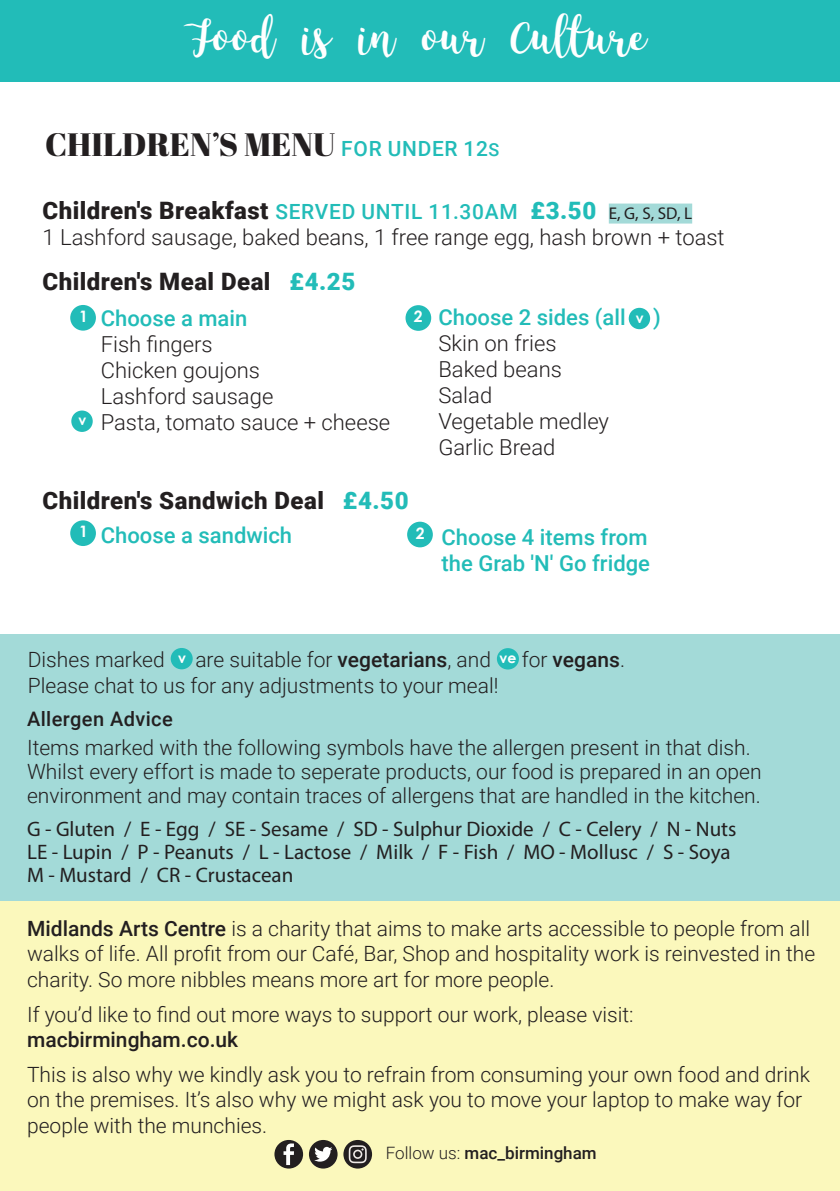
<style>
.page{position:relative;width:840px;height:1191px;background:#fff}
.page>*{position:absolute;margin:0;border:0;box-sizing:border-box;transform-origin:0 0}
.t1{font:40px "King Basil Lite";color:#fff}
.t2{font:32.2px "Abril Fatface";color:#231f20}
.t3{font:900 24px "Roboto";letter-spacing:.02em;color:#231f20}
.t4{font:300 22px/26px "Roboto";color:#231f20}
.t5{font:500 22px/26px "Roboto";color:#22bcb8}
.t6{font:300 21px/25.2px "Roboto";color:#231f20}
.t7{font:21px/23px "Myriad Pro";color:#231f20}
.t8{font:500 21px "Roboto";color:#231f20}
.t9{font:500 20px "Roboto";letter-spacing:.02em;color:#231f20}
.t10{font:500 17px "Roboto";color:#231f20}
.t11{font:700 15.8px "Century Gothic";color:#fff}
.t12{font:700 14px "Century Gothic";color:#fff}
.s1{font-family:"Roboto";font-weight:500;font-size:20.8px;color:#22bcb8}
.s2{font-family:"Roboto";font-weight:500;font-size:18px;color:#22bcb8}
.s3{font-weight:500;font-size:20.8px;color:#22bcb8}
.s4{color:#22bcb8}
.s5{font-family:"Myriad Pro";font-weight:400;font-size:17px}
.s6{font-weight:500}
.s7{font-weight:300}
</style>
<div class="page">
<div style="left:0;top:858px;width:839px;height:333px;background:#fbf8bc"></div>
<div style="left:608px;top:203px;width:83px;height:20px;background:#a3dad8"></div>
<div style="left:70px;top:305px;width:26px;height:26px;background:#22bcb8;border-radius:50%"></div>
<div style="left:405px;top:305px;width:26px;height:26px;background:#22bcb8;border-radius:50%"></div>
<div style="left:70px;top:520px;width:26px;height:26px;background:#22bcb8;border-radius:50%"></div>
<div style="left:407px;top:521px;width:25px;height:26px;background:#22bcb8;border-radius:50%"></div>
<div style="left:0;top:634px;width:839px;height:266px;background:#a3dad8"></div>
<div style="left:309px;top:1140px;width:28px;height:28px;background:#231f20;border-radius:50%"></div>
<svg style="left:314px;top:1146px;width:18px;height:15px"></svg>
<div style="left:274px;top:1140px;width:29px;height:28px;background:#231f20;border-radius:50%"></div>
<svg style="left:283px;top:1143px;width:11px;height:22px"></svg>
<div style="left:343px;top:1140px;width:29px;height:28px;background:#231f20;border-radius:50%"></div>
<svg style="left:348px;top:1145px;width:18px;height:18px"></svg>
<div style="left:170px;top:648px;width:22px;height:21px;background:#22bcb8;border-radius:50%"></div>
<div style="left:496px;top:648px;width:22px;height:21px;background:#22bcb8;border-radius:50%"></div>
<div style="left:71px;top:410px;width:22px;height:22px;background:#22bcb8;border-radius:50%"></div>
<div style="left:628px;top:308px;width:21px;height:21px;background:#22bcb8;border-radius:50%"></div>
<div style="left:0;top:0;width:839px;height:82px;background:#22bcb8"></div>
<h1 class="t1" style="left:192px;top:13px;width:456px">Food is in our Culture</h1>
<h2 class="t2" style="left:45px;top:122px;width:455px">CHILDREN’S MENU <span class="s1">FOR UNDER 12</span><span class="s2">S</span></h2>
<p class="t3" style="left:42px;top:193px;width:650px">Children's Breakfast <span class="s3">SERVED UNTIL 11.30AM</span> <span class="s4">£3.50</span> <span class="s5">E, G, S, SD, L</span></p>
<p class="t4" style="left:42px;top:223px;width:683px">1 Lashford sausage, baked beans, 1 free range egg, hash brown + toast</p>
<p class="t3" style="left:42px;top:265px;width:314px">Children's Meal Deal <span class="s4">£4.25</span></p>
<p class="t5" style="left:79px;top:304px;width:170px"><sup>1</sup> Choose a main</p>
<p class="t11" style="left:413px;top:304px;width:10px">2</p>
<p class="t4" style="left:101px;top:330px;width:291px">Fish fingers<br>Chicken goujons<br>Lashford sausage<br>Pasta, tomato sauce + cheese</p>
<p class="t12" style="left:78px;top:410px;width:9px">v</p>
<p class="t3" style="left:42px;top:483px;width:367px">Children's Sandwich Deal <span class="s4">£4.50</span></p>
<p class="t5" style="left:438px;top:304px;width:224px">Choose 2 sides (all )</p>
<p class="t4" style="left:438px;top:330px;width:172px">Skin on fries<br>Baked beans<br>Salad<br>Vegetable medley<br>Garlic Bread</p>
<p class="t12" style="left:635px;top:307px;width:9px">v</p>
<p class="t5" style="left:101px;top:521px;width:193px">Choose a sandwich</p>
<p class="t11" style="left:79px;top:520px;width:10px">1</p>
<p class="t5" style="left:441px;top:523px;width:210px">Choose 4 items from the Grab 'N' Go fridge</p>
<p class="t11" style="left:416px;top:521px;width:10px">2</p>
<p class="t6" style="left:28px;top:645px;width:138px">Dishes marked</p>
<p class="t6" style="left:195px;top:645px;width:297px">are suitable for <span class="s6">vegetarians</span>, and</p>
<p class="t8" style="left:521px;top:644px;width:105px"><span class="s7">for</span> vegans<span class="s7">.</span></p>
<p class="t6" style="left:28px;top:671px;width:472px">Please chat to us for any adjustments to your meal!</p>
<p class="t12" style="left:178px;top:647px;width:9px">v</p>
<p class="t12" style="left:499px;top:647px;width:18px">ve</p>
<p class="t9" style="left:27px;top:705px;width:147px">Allergen Advice</p>
<p class="t6" style="left:27px;top:735px;width:735px;line-height:24px">Items marked with the following symbols have the allergen present in that dish.<br>Whilst every effort is made to seperate products, our food is prepared in an open environment and may contain traces of allergens that are handled in the kitchen.</p>
<p class="t7" style="left:27px;top:817px;width:710px">G - Gluten / E - Egg / SE - Sesame / SD - Sulphur Dioxide / C - Celery / N - Nuts<br>LE - Lupin / P - Peanuts / L - Lactose / Milk / F - Fish / MO - Mollusc / S - Soya<br>M - Mustard / CR - Crustacean</p>
<p class="t6" style="left:27px;top:915px;width:789px"><span class="s6">Midlands Arts Centre</span> is a charity that aims to make arts accessible to people from all walks of life. All profit from our Café, Bar, Shop and hospitality work is reinvested in the charity. So more nibbles means more art for more people.</p>
<p class="t6" style="left:27px;top:1001px;width:607px">If you’d like to find out more ways to support our work, please visit:</p>
<p class="t8" style="left:27px;top:1024px;width:212px">macbirmingham.co.uk</p>
<p class="t6" style="left:27px;top:1061px;width:784px">This is also why we kindly ask you to refrain from consuming your own food and drink on the premises. It’s also why we might ask you to move your laptop to make way for people with the munchies.</p>
<p class="t10" style="left:385px;top:1141px;width:212px"><span class="s7">Follow us:</span> mac_birmingham</p>
</div>
